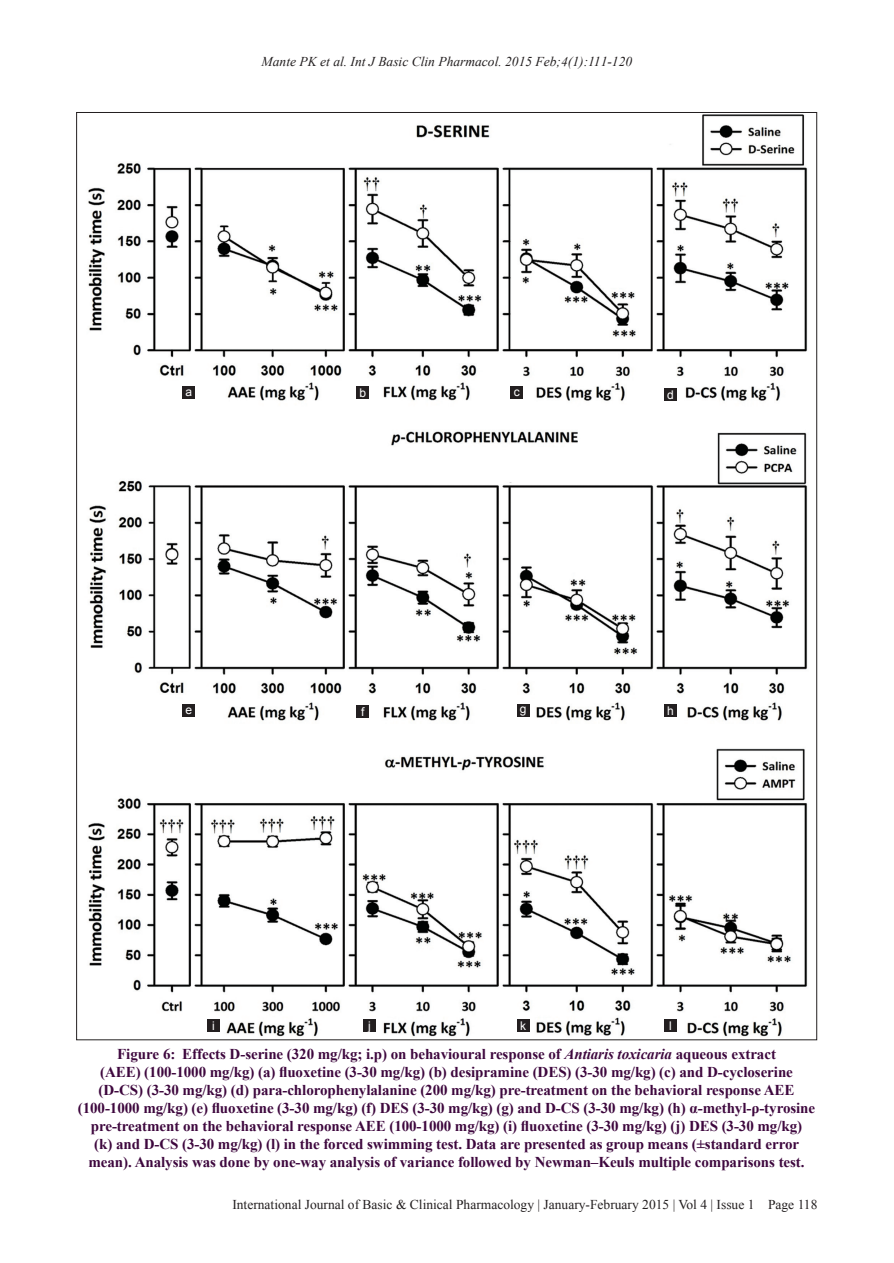
<style>
.page{position:relative;width:894px;height:1263px;background:#fff}
.page>*{position:absolute;margin:0;border:0;box-sizing:border-box;transform-origin:0 0}
.t1{font:700 15px/18px "Times New Roman";letter-spacing:-.005em;color:#3e083e;text-align:center}
.t2{font:13.5px "Times New Roman";color:#231f20}
.t3{font:italic 13.5px "Times New Roman";color:#231f20}
.t4{font:12px "Arial";color:#fff}
.s1{font-style:italic}
</style>
<div class="page">
<img style="left:88px;top:114px;width:720px;height:923px">
<div style="left:663px;top:388px;width:13px;height:13px;background:#231f20"></div>
<div style="left:663px;top:704px;width:13px;height:13px;background:#231f20"></div>
<div style="left:510px;top:386px;width:13px;height:13px;background:#231f20"></div>
<div style="left:516px;top:704px;width:13px;height:13px;background:#231f20"></div>
<div style="left:356px;top:386px;width:13px;height:13px;background:#231f20"></div>
<div style="left:356px;top:705px;width:13px;height:13px;background:#231f20"></div>
<div style="left:182px;top:386px;width:13px;height:13px;background:#231f20"></div>
<div style="left:182px;top:704px;width:13px;height:13px;background:#231f20"></div>
<div style="left:663px;top:1019px;width:13px;height:13px;background:#231f20"></div>
<div style="left:516px;top:1019px;width:13px;height:13px;background:#231f20"></div>
<div style="left:363px;top:1019px;width:12px;height:13px;background:#231f20"></div>
<div style="left:207px;top:1019px;width:13px;height:13px;background:#231f20"></div>
<p class="t3" style="left:261px;top:54px;width:372px">Mante PK et al. Int J Basic Clin Pharmacol. 2015 Feb;4(1):111-120</p>
<p class="t4" style="left:185px;top:385px;width:8px">a</p>
<p class="t4" style="left:359px;top:386px;width:8px">b</p>
<p class="t4" style="left:513px;top:385px;width:7px">c</p>
<p class="t4" style="left:666px;top:388px;width:8px">d</p>
<p class="t4" style="left:185px;top:703px;width:8px">e</p>
<p class="t4" style="left:361px;top:705px;width:5px">f</p>
<p class="t4" style="left:519px;top:702px;width:8px">g</p>
<p class="t4" style="left:666px;top:704px;width:8px">h</p>
<p class="t4" style="left:212px;top:1019px;width:4px">i</p>
<p class="t4" style="left:368px;top:1019px;width:4px">j</p>
<p class="t4" style="left:520px;top:1019px;width:7px">k</p>
<p class="t4" style="left:669px;top:1019px;width:4px">l</p>
<p class="t1" style="left:78px;top:1045px;width:738px">Figure 6: Effects D-serine (320 mg/kg; i.p) on behavioural response of <span class="s1">Antiaris toxicaria</span> aqueous extract<br>(AEE) (100-1000 mg/kg) (a) fluoxetine (3-30 mg/kg) (b) desipramine (DES) (3-30 mg/kg) (c) and D-cycloserine (D-CS) (3-30 mg/kg) (d) para-chlorophenylalanine (200 mg/kg) pre-treatment on the behavioral response AEE (100-1000 mg/kg) (e) fluoxetine (3-30 mg/kg) (f) DES (3-30 mg/kg) (g) and D-CS (3-30 mg/kg) (h) α-methyl-ρ-tyrosine pre-treatment on the behavioral response AEE (100-1000 mg/kg) (i) fluoxetine (3-30 mg/kg) (j) DES (3-30 mg/kg)<br>(k) and D-CS (3-30 mg/kg) (l) in the forced swimming test. Data are presented as group means (±standard error mean). Analysis was done by one-way analysis of variance followed by Newman–Keuls multiple comparisons test.</p>
<p class="t2" style="left:232px;top:1196px;width:586px">International Journal of Basic &amp; Clinical Pharmacology | January-February 2015 | Vol 4 | Issue 1 Page 118</p>
</div>
